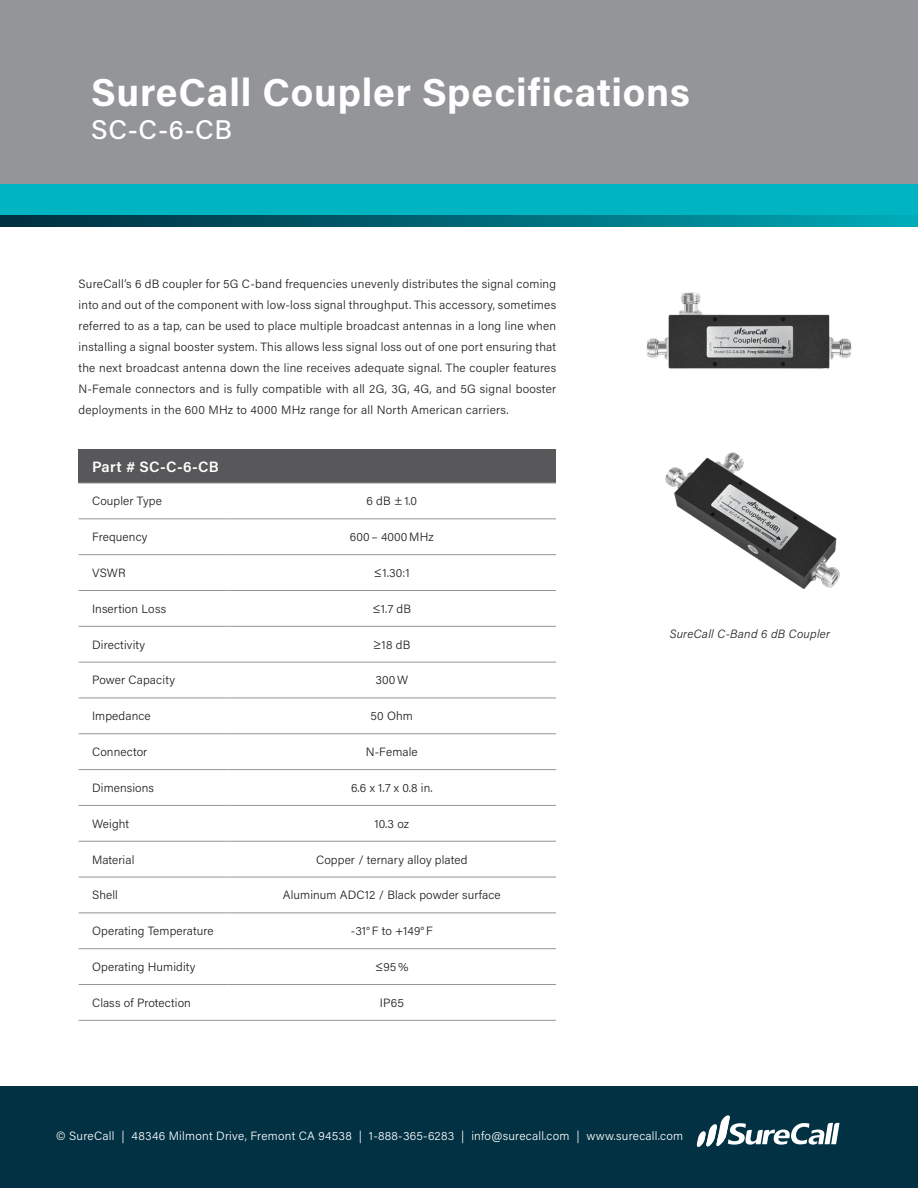
<style>
.page{position:relative;width:918px;height:1188px;background:#fff}
.page>*{position:absolute;margin:0;border:0;box-sizing:border-box;transform-origin:0 0}
.Page_Title{font:700 39px "Acumin Pro";letter-spacing:.02em;color:#fff}
.Page_Title-2{font:500 27px "Acumin Pro";color:#fff}
.Heading3{font:600 15px "Acumin Pro";letter-spacing:.02em;color:#fff}
.Body_Text_-_Justified{font:300 12px/21px "Acumin Pro";letter-spacing:.02em;color:#221e1f;text-align:justify}
.Table_Text_-__Body{font:300 12px "Acumin Pro";letter-spacing:.01em;color:#221e1f}
.Body_Text_-_Left{font:300 12px "Acumin Pro";letter-spacing:.02em;color:#fff}
.Figure_Caption{font:italic 300 12px "Acumin Pro";letter-spacing:.02em;color:#221e1f}
</style>
<div class="page">
<div style="left:0;top:0;width:918px;height:215px;background:#939598"></div>
<div style="left:0;top:205px;width:918px;height:22px;background:linear-gradient(to right,#002a3b,#00a7b4)"></div>
<div style="left:0;top:185px;width:918px;height:30px;background:#00b4c2"></div>
<img style="left:646px;top:292px;width:206px;height:77px">
<img style="left:665px;top:452px;width:176px;height:137px">
<div style="left:0;top:1086px;width:918px;height:102px;background:#013142"></div>
<svg style="left:696px;top:1115px;width:144px;height:32px"></svg>
<div style="left:79px;top:449px;width:477px;height:34px;background:#58585b"></div>
<svg style="left:79px;top:519px;width:149px;height:501px"></svg>
<hr style="left:79px;top:518px;width:149px;height:1px;background:#939598">
<hr style="left:79px;top:554px;width:149px;height:1px;background:#939598">
<hr style="left:79px;top:590px;width:149px;height:1px;background:#939598">
<hr style="left:79px;top:626px;width:149px;height:1px;background:#939598">
<hr style="left:79px;top:662px;width:149px;height:1px;background:#939598">
<hr style="left:79px;top:698px;width:149px;height:1px;background:#939598">
<hr style="left:79px;top:733px;width:149px;height:1px;background:#939598">
<hr style="left:79px;top:769px;width:149px;height:1px;background:#939598">
<hr style="left:79px;top:805px;width:149px;height:1px;background:#939598">
<hr style="left:79px;top:841px;width:149px;height:1px;background:#939598">
<hr style="left:79px;top:877px;width:149px;height:1px;background:#939598">
<hr style="left:79px;top:912px;width:149px;height:1px;background:#939598">
<hr style="left:79px;top:984px;width:149px;height:1px;background:#939598">
<hr style="left:79px;top:1020px;width:149px;height:1px;background:#939598">
<hr style="left:228px;top:733px;width:328px;height:1px;background:#939598">
<hr style="left:228px;top:662px;width:328px;height:1px;background:#939598">
<hr style="left:228px;top:698px;width:328px;height:1px;background:#939598">
<hr style="left:228px;top:769px;width:328px;height:1px;background:#939598">
<hr style="left:228px;top:984px;width:328px;height:1px;background:#939598">
<hr style="left:228px;top:1020px;width:328px;height:1px;background:#939598">
<hr style="left:228px;top:912px;width:328px;height:1px;background:#939598">
<hr style="left:228px;top:948px;width:328px;height:1px;background:#939598">
<hr style="left:228px;top:805px;width:328px;height:1px;background:#939598">
<hr style="left:228px;top:841px;width:328px;height:1px;background:#939598">
<hr style="left:228px;top:877px;width:328px;height:1px;background:#939598">
<hr style="left:228px;top:518px;width:328px;height:1px;background:#939598">
<hr style="left:228px;top:554px;width:328px;height:1px;background:#939598">
<hr style="left:228px;top:590px;width:328px;height:1px;background:#939598">
<hr style="left:228px;top:626px;width:328px;height:1px;background:#939598">
<hr style="left:79px;top:483px;width:149px;height:1px;background:#939598">
<hr style="left:228px;top:483px;width:328px;height:1px;background:#939598">
<hr style="left:79px;top:948px;width:149px;height:1px;background:#939598">
<p class="Page_Title" style="left:91px;top:65px;width:600px">SureCall Coupler Specifications</p>
<p class="Page_Title-2" style="left:91px;top:111px;width:142px">SC-C-6-CB</p>
<p class="Body_Text_-_Justified" style="left:79px;top:273px;width:479px">SureCall’s 6 dB coupler for 5G C-band frequencies unevenly distributes the signal coming into and out of the component with low-loss signal throughput. This accessory, sometimes referred to as a tap, can be used to place multiple broadcast antennas in a long line when installing a signal booster system. This allows less signal loss out of one port ensuring that the next broadcast antenna down the line receives adequate signal. The coupler features N-Female connectors and is fully compatible with all 2G, 3G, 4G, and 5G signal booster deployments in the 600 MHz to 4000 MHz range for all North American carriers.</p>
<p class="Heading3" style="left:92px;top:456px;width:128px">Part # SC-C-6-CB</p>
<p class="Table_Text_-__Body" style="left:92px;top:493px;width:71px">Coupler Type</p>
<p class="Table_Text_-__Body" style="left:366px;top:493px;width:52px">6 dB ± 1.0</p>
<p class="Table_Text_-__Body" style="left:92px;top:529px;width:57px">Frequency</p>
<p class="Table_Text_-__Body" style="left:350px;top:529px;width:85px">600 – 4000 MHz</p>
<p class="Table_Text_-__Body" style="left:92px;top:565px;width:35px">VSWR</p>
<p class="Table_Text_-__Body" style="left:374px;top:565px;width:37px">≤1.30:1</p>
<p class="Table_Text_-__Body" style="left:92px;top:600px;width:76px">Insertion Loss</p>
<p class="Table_Text_-__Body" style="left:372px;top:600px;width:40px">≤1.7 dB</p>
<p class="Table_Text_-__Body" style="left:92px;top:636px;width:55px">Directivity</p>
<p class="Table_Text_-__Body" style="left:373px;top:636px;width:39px">≥18 dB</p>
<p class="Table_Text_-__Body" style="left:92px;top:672px;width:84px">Power Capacity</p>
<p class="Table_Text_-__Body" style="left:375px;top:672px;width:34px">300W</p>
<p class="Table_Text_-__Body" style="left:92px;top:708px;width:60px">Impedance</p>
<p class="Table_Text_-__Body" style="left:371px;top:708px;width:44px">50 Ohm</p>
<p class="Table_Text_-__Body" style="left:92px;top:744px;width:57px">Connector</p>
<p class="Table_Text_-__Body" style="left:366px;top:744px;width:53px">N-Female</p>
<p class="Table_Text_-__Body" style="left:92px;top:779px;width:63px">Dimensions</p>
<p class="Table_Text_-__Body" style="left:351px;top:779px;width:83px">6.6 x 1.7 x 0.8 in.</p>
<p class="Table_Text_-__Body" style="left:92px;top:815px;width:39px">Weight</p>
<p class="Table_Text_-__Body" style="left:374px;top:815px;width:36px">10.3 oz</p>
<p class="Table_Text_-__Body" style="left:92px;top:851px;width:44px">Material</p>
<p class="Table_Text_-__Body" style="left:316px;top:851px;width:153px">Copper / ternary alloy plated</p>
<p class="Table_Text_-__Body" style="left:92px;top:887px;width:27px">Shell</p>
<p class="Table_Text_-__Body" style="left:283px;top:887px;width:219px">Aluminum ADC12 / Black powder surface</p>
<p class="Table_Text_-__Body" style="left:92px;top:923px;width:123px">Operating Temperature</p>
<p class="Table_Text_-__Body" style="left:351px;top:923px;width:84px">-31° F to +149° F</p>
<p class="Table_Text_-__Body" style="left:92px;top:959px;width:105px">Operating Humidity</p>
<p class="Table_Text_-__Body" style="left:375px;top:959px;width:35px">≤95 %</p>
<p class="Table_Text_-__Body" style="left:92px;top:994px;width:100px">Class of Protection</p>
<p class="Table_Text_-__Body" style="left:380px;top:994px;width:25px">IP65</p>
<p class="Figure_Caption" style="left:670px;top:625px;width:162px">SureCall C-Band 6 dB Coupler</p>
<p class="Body_Text_-_Left" style="left:56px;top:1127px;width:628px">© SureCall | 48346 Milmont Drive, Fremont CA 94538 | 1-888-365-6283 | info@surecall.com | www.surecall.com</p>
</div>
